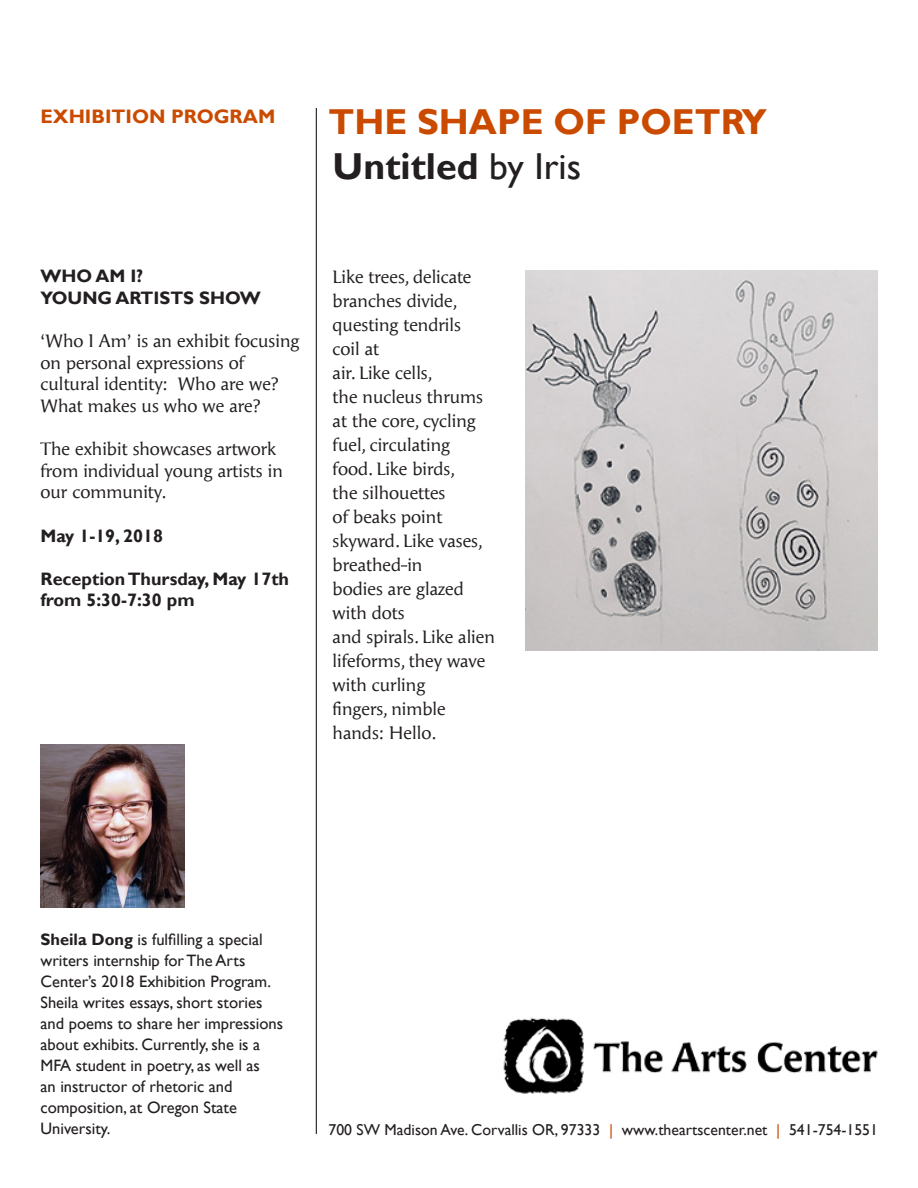
<style>
.page{position:relative;width:918px;height:1188px;background:#fff}
.page>*{position:absolute;margin:0;border:0;box-sizing:border-box;transform-origin:0 0}
.Poem_title{font:700 37.5px "Gill Sans";color:#231f20}
.t1{font:700 36px "Gill Sans";color:#ca4b00}
.t2{font:700 19.5px "Gill Sans";color:#ca4b00}
.Poem_text{font:18px/21.6px "Angie";color:#231f20}
.t3{font:700 18px/21.6px "Gill Sans";color:#231f20}
.t4{font:16.5px/21px "Gill Sans";color:#231f20}
.t5{font:15.75px "Gill Sans";color:#231f20}
.s1{font-weight:400}
.s2{font-weight:700}
.s3{color:#ca4b00}
</style>
<div class="page">
<img style="left:503px;top:1017px;width:375px;height:77px">
<hr style="left:316px;top:108px;width:1px;height:1026px;background:#231f20">
<img style="left:40px;top:744px;width:145px;height:163px">
<img style="left:526px;top:270px;width:352px;height:380px">
<p class="t2" style="left:40px;top:105px;width:236px">EXHIBITION PROGRAM</p>
<h2 class="t1" style="left:328px;top:101px;width:440px">THE SHAPE OF POETRY</h2>
<p class="Poem_title" style="left:333px;top:144px;width:250px">Untitled <span class="s1">by Iris</span></p>
<p class="t3" style="left:40px;top:266px;width:222px">WHO AM I?<br>YOUNG ARTISTS SHOW</p>
<p class="Poem_text" style="left:40px;top:331px;width:261px">‘Who I Am’ is an exhibit focusing on personal expressions of cultural identity: Who are we?<br>What makes us who we are?</p>
<p class="Poem_text" style="left:40px;top:439px;width:244px">The exhibit showcases artwork from individual young artists in our community.</p>
<p class="t3" style="left:40px;top:525px;width:124px">May 1-19, 2018</p>
<p class="t3" style="left:40px;top:568px;width:250px">Reception Thursday, May 17th from 5:30-7:30 pm</p>
<p class="Poem_text" style="left:333px;top:267px;width:140px">Like trees, delicate</p>
<p class="Poem_text" style="left:333px;top:291px;width:127px">branches divide,</p>
<p class="Poem_text" style="left:333px;top:315px;width:130px">questing tendrils</p>
<p class="Poem_text" style="left:333px;top:339px;width:48px">coil at</p>
<p class="Poem_text" style="left:333px;top:363px;width:102px">air. Like cells,</p>
<p class="Poem_text" style="left:333px;top:387px;width:152px">the nucleus thrums</p>
<p class="Poem_text" style="left:333px;top:411px;width:145px">at the core, cycling</p>
<p class="Poem_text" style="left:333px;top:435px;width:119px">fuel, circulating</p>
<p class="Poem_text" style="left:333px;top:459px;width:124px">food. Like birds,</p>
<p class="Poem_text" style="left:333px;top:483px;width:114px">the silhouettes</p>
<p class="Poem_text" style="left:333px;top:507px;width:111px">of beaks point</p>
<p class="Poem_text" style="left:333px;top:531px;width:152px">skyward. Like vases,</p>
<p class="Poem_text" style="left:333px;top:555px;width:91px">breathed-in</p>
<p class="Poem_text" style="left:333px;top:579px;width:133px">bodies are glazed</p>
<p class="Poem_text" style="left:333px;top:603px;width:74px">with dots</p>
<p class="Poem_text" style="left:333px;top:627px;width:164px">and spirals. Like alien</p>
<p class="Poem_text" style="left:333px;top:651px;width:154px">lifeforms, they wave</p>
<p class="Poem_text" style="left:333px;top:675px;width:94px">with curling</p>
<p class="Poem_text" style="left:333px;top:699px;width:115px">fingers, nimble</p>
<p class="Poem_text" style="left:333px;top:723px;width:105px">hands: Hello.</p>
<p class="t4" style="left:40px;top:930px;width:244px"><span class="s2">Sheila Dong</span> is fulfilling a special writers internship for The Arts<br>Center’s 2018 Exhibition Program.<br>Sheila writes essays, short stories and poems to share her impressions about exhibits. Currently, she is a<br>MFA student in poetry, as well as<br>an instructor of rhetoric and composition, at Oregon State<br>University.</p>
<p class="t5" style="left:328px;top:1120px;width:551px">700 SW Madison Ave. Corvallis OR, 97333 <span class="s3">|</span> www.theartscenter.net <span class="s3">|</span> 541-754-1551</p>
</div>
